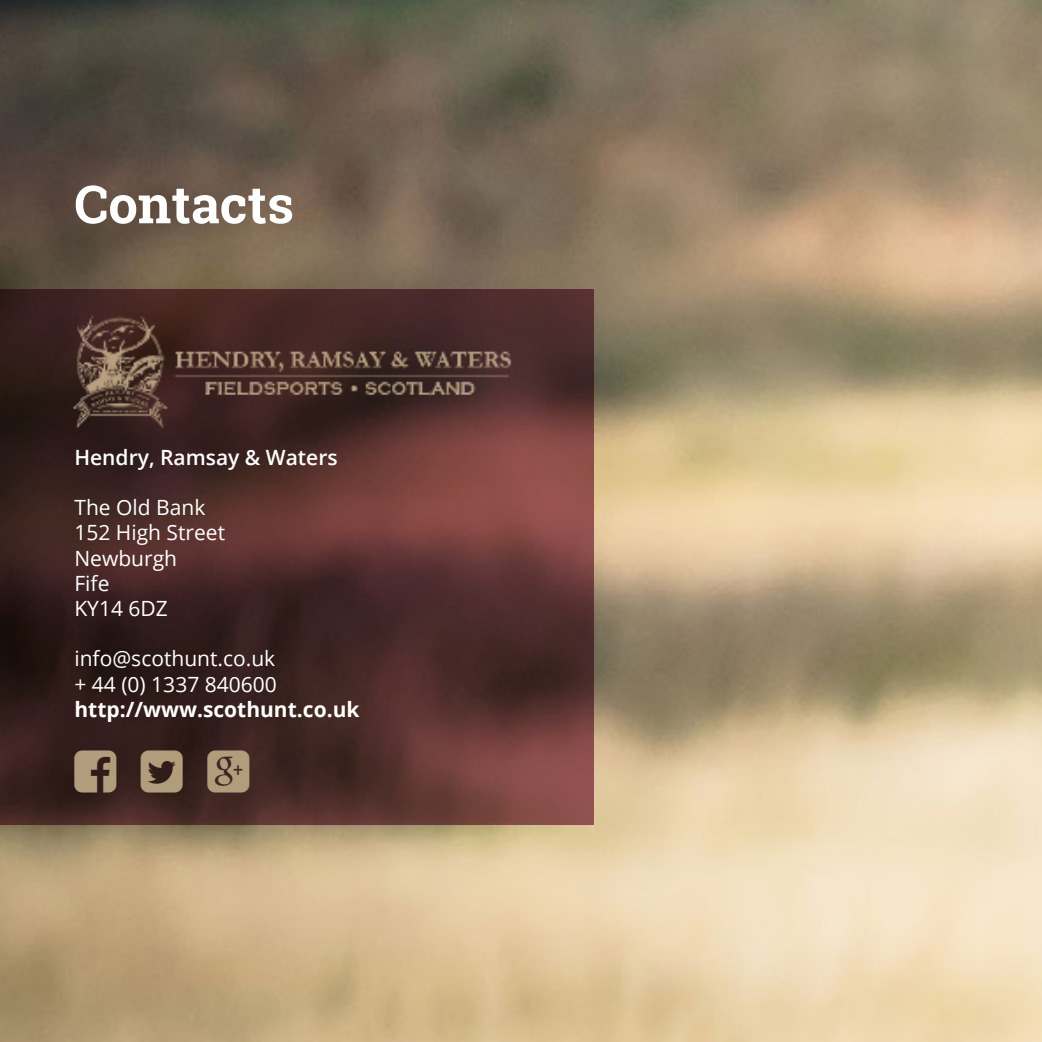
<style>
.page{position:relative;width:1042px;height:1042px;background:#fff}
.page>*{position:absolute;margin:0;border:0;box-sizing:border-box;transform-origin:0 0}
.t1{font:700 52.5px "Roboto Slab";color:#fff}
.t2{font:21px/25.2px "Open Sans";color:#fff}
.t3{font:700 21px "Open Sans";color:#fff}
.t4{font:600 21px "Open Sans";color:#fff}
</style>
<div class="page">
<img style="left:0;top:0;width:1042px;height:1042px">
<svg style="left:0;top:289px;width:593px;height:535px;background:#4d2c29"></svg>
<img style="left:73px;top:314px;width:438px;height:115px">
<div style="left:74px;top:750px;width:42px;height:42px;background:#301c1a"></div>
<div style="left:141px;top:750px;width:42px;height:42px;background:#311d17"></div>
<div style="left:207px;top:750px;width:42px;height:42px;background:#3f2623"></div>
<h1 class="t1" style="left:74px;top:183px;width:221px">Contacts</h1>
<p class="t4" style="left:74px;top:449px;width:265px">Hendry, Ramsay &amp; Waters</p>
<p class="t2" style="left:74px;top:494px;width:152px">The Old Bank<br>152 High Street<br>Newburgh<br>Fife<br>KY14 6DZ</p>
<p class="t2" style="left:74px;top:645px;width:204px">info@scothunt.co.uk + 44 (0) 1337 840600</p>
<p class="t3" style="left:74px;top:701px;width:286px">http://www.scothunt.co.uk</p>
</div>
